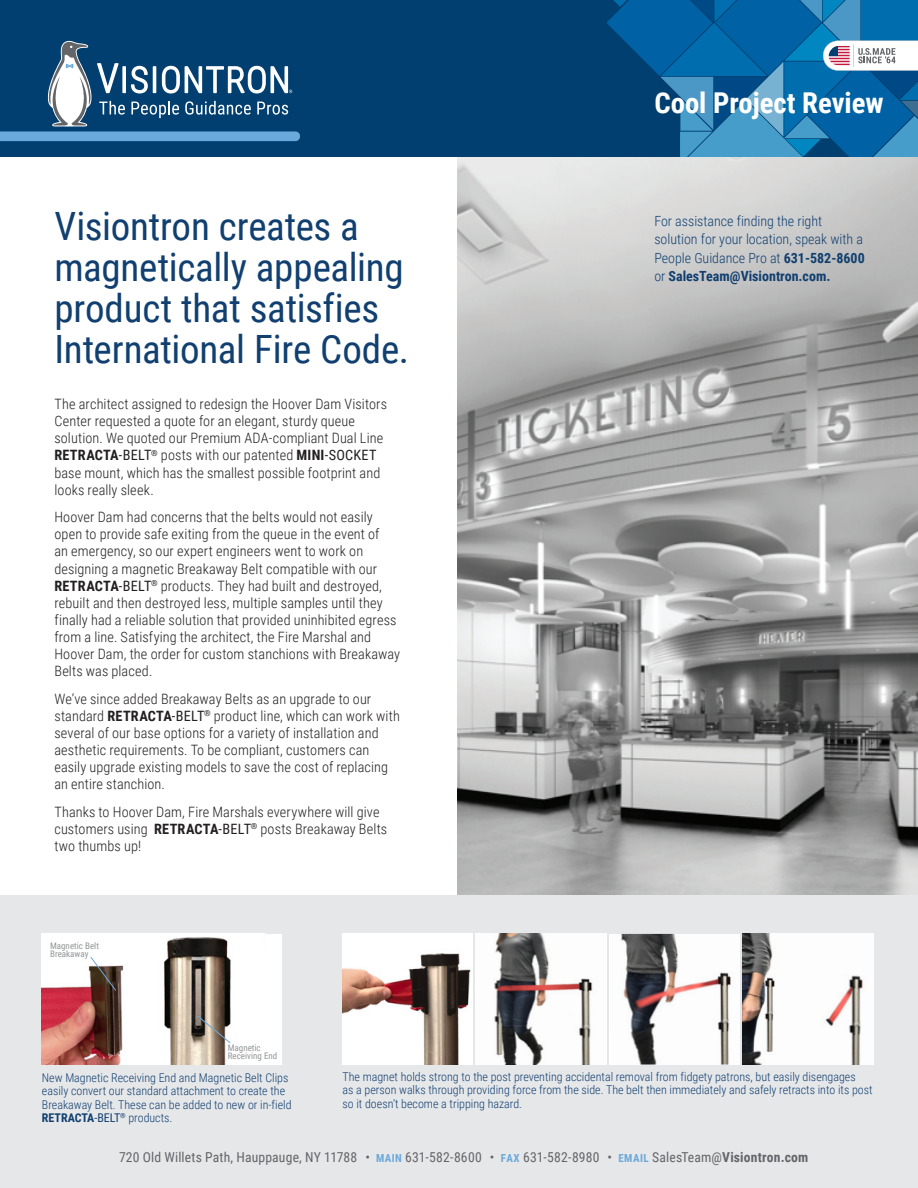
<style>
.page{position:relative;width:918px;height:1188px;background:#fff}
.page>*{position:absolute;margin:0;border:0;box-sizing:border-box;transform-origin:0 0}
.t1{font:39px/40.8px "Roboto Condensed";letter-spacing:-.005em;color:#103f70}
.t2{font:700 28.8px "Roboto Condensed";color:#fff}
.t3{font:300 14.25px/17.1px "Roboto Condensed";letter-spacing:.01em;color:#231f20}
.t4{font:300 13.95px/18.6px "Roboto Condensed";color:#103f70}
.t5{font:13.65px "Roboto Condensed";letter-spacing:.015em;color:#636568}
.t6{font:300 12px/13.5px "Roboto Condensed";color:#103f70}
.t7{font:9px/8.2px "Roboto Condensed";color:#939598}
.s1{font-weight:700}
.s2{font-weight:400}
.s3{font-weight:700;font-size:11.1px;color:#6aa9dc}
</style>
<div class="page">
<img style="left:458px;top:157px;width:459px;height:738px">
<div style="left:0;top:895px;width:918px;height:293px;background:#e6e7e9"></div>
<div style="left:0;top:0;width:918px;height:156px;background:#003f6f"></div>
<svg style="left:0;top:41px;width:300px;height:100px"></svg>
<svg style="left:606px;top:0;width:312px;height:156px"></svg>
<img style="left:476px;top:934px;width:130px;height:131px">
<img style="left:610px;top:934px;width:130px;height:131px">
<img style="left:743px;top:934px;width:130px;height:131px">
<img style="left:342px;top:934px;width:131px;height:131px">
<div style="left:42px;top:934px;width:240px;height:131px;background:#fff"></div>
<img style="left:42px;top:937px;width:189px;height:128px">
<svg style="left:90px;top:956px;width:26px;height:35px"></svg>
<svg style="left:197px;top:1016px;width:34px;height:28px"></svg>
<h1 class="t1" style="left:54px;top:205px;width:356px">Visiontron creates a magnetically appealing product that satisfies<br>International Fire Code.</h1>
<p class="t3" style="left:54px;top:395px;width:334px">The architect assigned to redesign the Hoover Dam Visitors Center requested a quote for an elegant, sturdy queue solution. We quoted our Premium ADA-compliant Dual Line <span class="s1">RETRACTA</span><span class="s2">-BELT</span><sup>®</sup> posts with our patented <span class="s1">MINI</span><span class="s2">-SOCKET </span>base mount, which has the smallest possible footprint and looks really sleek.</p>
<p class="t3" style="left:54px;top:508px;width:347px">Hoover Dam had concerns that the belts would not easily open to provide safe exiting from the queue in the event of<br>an emergency, so our expert engineers went to work on designing a magnetic Breakaway Belt compatible with our <span class="s1">RETRACTA</span><span class="s2">-BELT</span><sup>®</sup> products. They had built and destroyed, rebuilt and then destroyed less, multiple samples until they finally had a reliable solution that provided uninhibited egress from a line. Satisfying the architect, the Fire Marshal and Hoover Dam, the order for custom stanchions with Breakaway Belts was placed.</p>
<p class="t3" style="left:54px;top:690px;width:347px">We’ve since added Breakaway Belts as an upgrade to our standard <span class="s1">RETRACTA</span><span class="s2">-BELT</span><sup>®</sup> product line, which can work with several of our base options for a variety of installation and aesthetic requirements. To be compliant, customers can easily upgrade existing models to save the cost of replacing an entire stanchion.</p>
<p class="t3" style="left:54px;top:803px;width:334px">Thanks to Hoover Dam, Fire Marshals everywhere will give customers using <span class="s1">RETRACTA</span><span class="s2">-BELT</span><sup>®</sup> posts Breakaway Belts two thumbs up!</p>
<p class="t7" style="left:50px;top:941px;width:50px">Magnetic Belt<br>Breakaway</p>
<p class="t7" style="left:228px;top:1044px;width:51px">Magnetic<br>Receiving End</p>
<h2 class="t2" style="left:654px;top:82px;width:231px">Cool Project Review</h2>
<p class="t4" style="left:654px;top:211px;width:212px">For assistance finding the right solution for your location, speak with a People Guidance Pro at <span class="s1">631-582-8600 </span>or <span class="s1">SalesTeam@Visiontron.com.</span></p>
<p class="t6" style="left:42px;top:1070px;width:251px">New Magnetic Receiving End and Magnetic Belt Clips easily convert our standard attachment to create the Breakaway Belt. These can be added to new or in-field <span class="s1">RETRACTA</span><span class="s2">-BELT</span><sup>®</sup> products.</p>
<p class="t6" style="left:342px;top:1069px;width:532px">The magnet holds strong to the post preventing accidental removal from fidgety patrons, but easily disengages<br>as a person walks through providing force from the side. The belt then immediately and safely retracts into its post so it doesn’t become a tripping hazard.</p>
<p class="t5" style="left:119px;top:1148px;width:691px">720 Old Willets Path, Hauppauge, NY 11788 • <span class="s3">MAIN</span> 631-582-8600 • <span class="s3">FAX</span> 631-582-8980 • <span class="s3">EMAIL</span> SalesTeam@<span class="s1">Visiontron.com</span></p>
</div>
